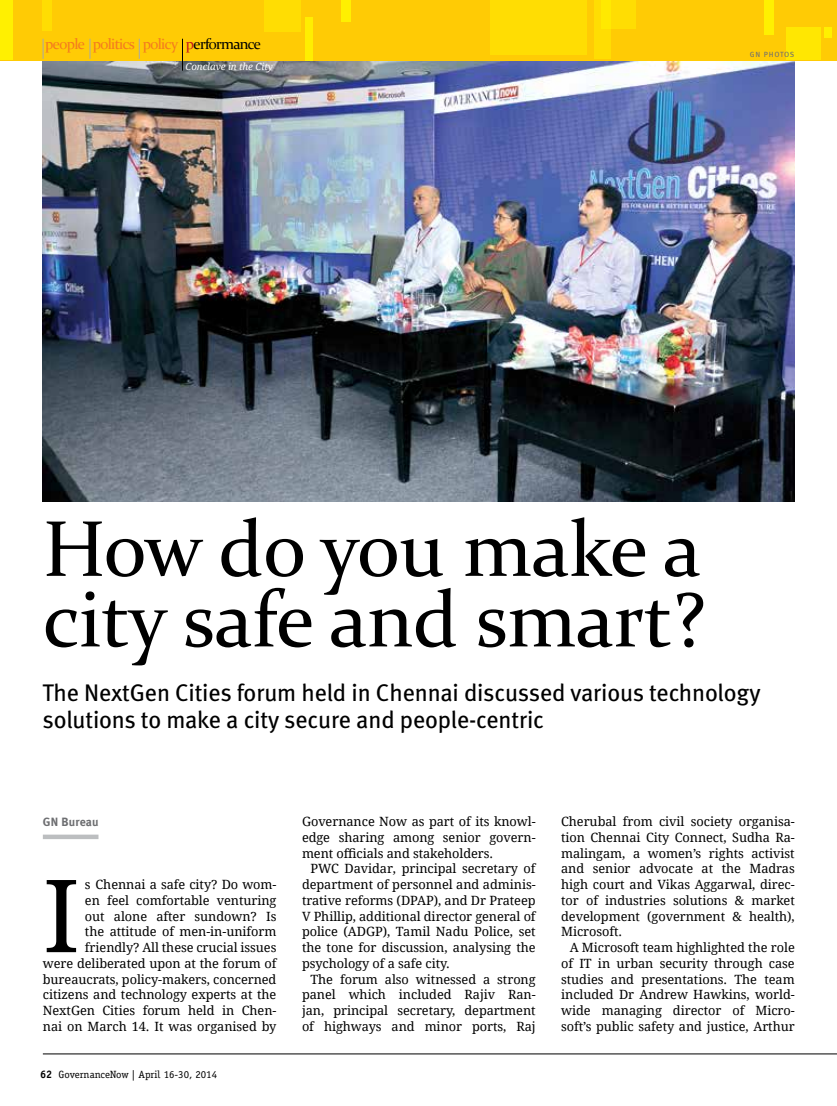
<style>
.page{position:relative;width:837px;height:1106px;background:#fff}
.page>*{position:absolute;margin:0;border:0;box-sizing:border-box;transform-origin:0 0}
.t1{font:100.95px "Droid Serif Pro";color:#000}
.t2{font:79.5px/70.5px "Constantia";letter-spacing:-.005em;color:#000}
.t3{font:24px/27px "Meta";letter-spacing:-.005em;color:#000}
.t4{font:15px "Constantia";letter-spacing:-.05em;color:#f47920}
.t5{font:12.75px/15.8px "Droid Serif Pro";letter-spacing:-.005em;color:#000;text-align:justify}
.t6{font:700 12px "Meta";letter-spacing:.015em;color:#6d6e71}
.t7{font:10.5px "Officina Serif Std";color:#000}
.t8{font:italic 9.75px "Droid Serif Pro";letter-spacing:-.01em;color:#fff}
.t9{font:7.5px "Meta Book Caps";letter-spacing:.08em;color:#6d6e71}
.s1{color:#c4161c}
.s2{color:#000}
.s3{font-weight:700;font-size:10.8px}
</style>
<div class="page">
<hr style="left:43px;top:1053px;width:794px;height:1px;background:#000">
<img style="left:43px;top:60px;width:752px;height:442px">
<div style="left:0;top:0;width:837px;height:60px;background:#ffcb05"></div>
<div style="left:594px;top:0;width:16px;height:58px;background:#ffdd03"></div>
<div style="left:601px;top:0;width:34px;height:29px;background:#ffdd03"></div>
<div style="left:490px;top:0;width:96px;height:55px;background:#ffdd03"></div>
<div style="left:824px;top:27px;width:8px;height:11px;background:#fff200"></div>
<div style="left:305px;top:17px;width:8px;height:43px;background:#fff200"></div>
<div style="left:264px;top:0;width:37px;height:32px;background:#ffdd03"></div>
<div style="left:0;top:0;width:13px;height:60px;background:#fff200"></div>
<div style="left:42px;top:0;width:10px;height:31px;background:#ffdd03"></div>
<div style="left:786px;top:27px;width:34px;height:33px;background:#ffe702"></div>
<div style="left:764px;top:0;width:10px;height:35px;background:#fff200"></div>
<div style="left:341px;top:0;width:10px;height:22px;background:#fff200"></div>
<hr style="left:182px;top:39px;width:1px;height:32px;background:#000">
<svg style="left:43px;top:39px;width:1px;height:20px"></svg>
<svg style="left:90px;top:39px;width:1px;height:20px"></svg>
<svg style="left:139px;top:39px;width:1px;height:20px"></svg>
<div style="left:43px;top:834px;width:56px;height:5px;background:#bcbec0"></div>
<p class="t4" style="left:45px;top:34px;width:217px">people politics policy <span class="s1">p</span><span class="s2">erformance</span></p>
<p class="t8" style="left:185px;top:60px;width:89px">Conclave in the City</p>
<p class="t9" style="left:750px;top:50px;width:46px">GN PH OTOs</p>
<h2 class="t2" style="left:43px;top:510px;width:665px">How do you make a city safe and smart?</h2>
<h3 class="t3" style="left:43px;top:678px;width:720px">The NextGen Cities forum held in Chennai discussed various technology solutions to make a city secure and people-centric</h3>
<p class="t6" style="left:43px;top:814px;width:57px">GN Bureau</p>
<p class="t5" style="left:43px;top:876px;width:235px;text-align:right">s Chennai a safe city? Do wom-<br>en feel comfortable venturing<br>out alone after sundown? Is<br>the attitude of men-in-uniform friendly? All these crucial issues<br>were deliberated upon at the forum of bureaucrats, policy-makers, concerned citizens and technology experts at the NextGen Cities forum held in Chen&shy;nai on March 14. It was organised by</p>
<h1 class="t1" style="left:43px;top:846px;width:39px">I</h1>
<p class="t7" style="left:40px;top:1068px;width:178px"><span class="s3">62</span> GovernanceNow | April 16-30, 2014</p>
<p class="t5" style="left:302px;top:813px;width:235px">Governance Now as part of its knowl&shy;edge sharing among senior govern&shy;ment officials and stakeholders.</p>
<p class="t5" style="left:302px;top:860px;width:235px;text-indent:9px">PWC Davidar, principal secretary of department of personnel and adminis&shy;trative reforms (DPAP), and Dr Prateep V Phillip, additional director general of police (ADGP), Tamil Nadu Police, set the tone for discussion, analysing the psychology of a safe city.</p>
<p class="t5" style="left:302px;top:970px;width:235px;text-indent:9px">The forum also witnessed a strong panel which included Rajiv Ran&shy;jan, principal secretary, department of highways and minor ports, Raj</p>
<p class="t5" style="left:561px;top:813px;width:235px">Cherubal from civil society organisa&shy;tion Chennai City Connect, Sudha Ra&shy;malingam, a women’s rights activist and senior advocate at the Madras high court and Vikas Aggarwal, direc&shy;tor of industries solutions &amp; market development (government &amp; health), Microsoft.</p>
<p class="t5" style="left:561px;top:939px;width:235px;text-indent:9px">A Microsoft team highlighted the role of IT in urban security through case studies and presentations. The team included Dr Andrew Hawkins, world&shy;wide managing director of Micro&shy;soft’s public safety and justice, Arthur</p>
</div>
